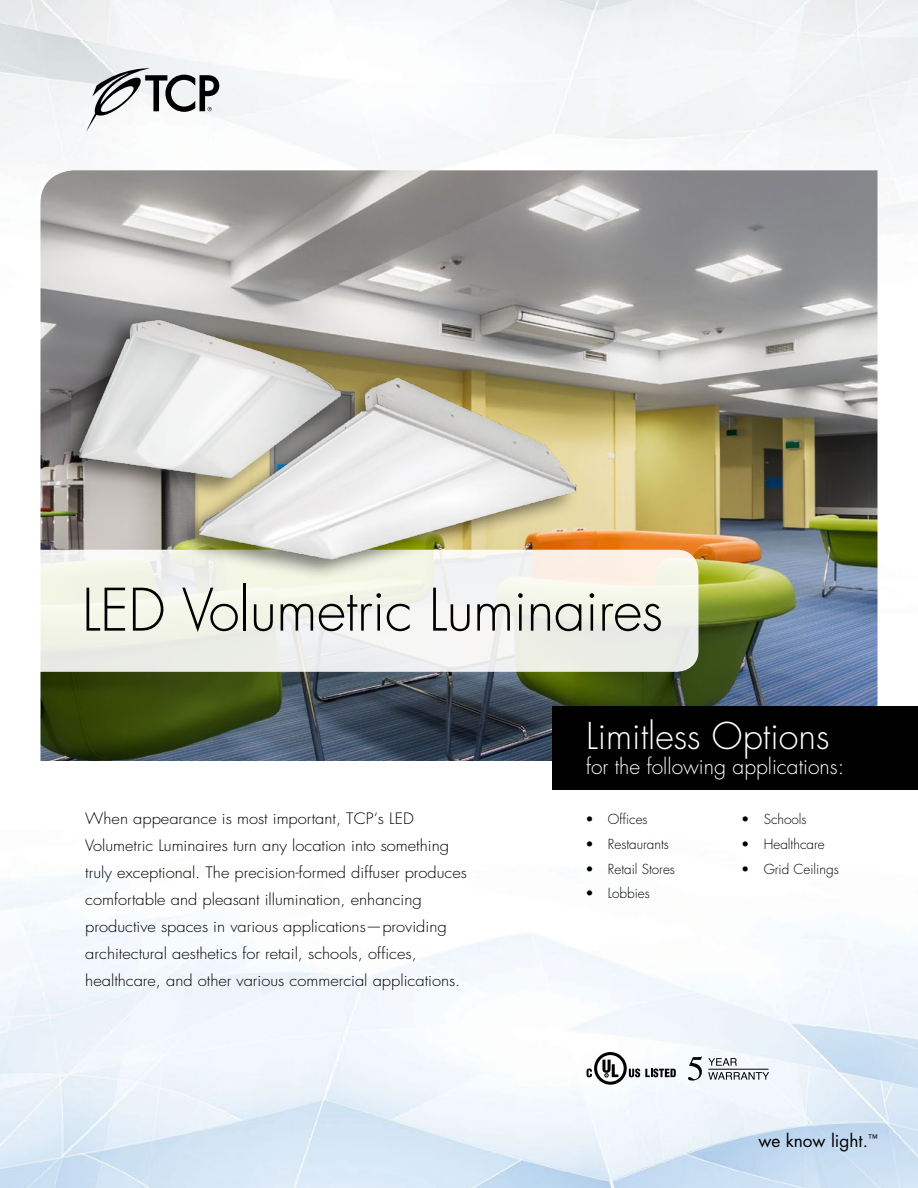
<style>
.page{position:relative;width:918px;height:1188px;background:#fff}
.page>*{position:absolute;margin:0;border:0;box-sizing:border-box;transform-origin:0 0}
.t1{font:300 57px "Futura Std";letter-spacing:-.01em;color:#000}
.t2{font:300 36px "Futura Std";color:#fff}
.t3{font:300 21px "Futura Std";color:#fff}
.t4{font:17.25px "Futura Std";color:#000}
.t5{font:300 15.3px/27px "Futura Std";color:#000;scale:1.08 1}
.t6{font:300 13.5px "Futura Std";color:#000}
</style>
<div class="page">
<img style="left:0;top:0;width:918px;height:1188px">
<img style="left:40px;top:170px;width:838px;height:591px">
<svg style="left:0;top:550px;width:699px;height:122px;fill:#f1f3e8"></svg>
<div style="left:553px;top:707px;width:365px;height:83px;background:#000"></div>
<svg style="left:587px;top:1052px;width:89px;height:33px"></svg>
<hr style="left:708px;top:1069px;width:61px;height:1px;background:#000">
<svg style="left:688px;top:1056px;width:14px;height:25px"></svg>
<svg style="left:708px;top:1058px;width:29px;height:8px"></svg>
<svg style="left:708px;top:1072px;width:61px;height:8px"></svg>
<svg style="left:86px;top:68px;width:133px;height:64px"></svg>
<div style="left:175px;top:373px;width:404px;height:208px;background:#000;opacity:.5"></div>
<img style="left:185px;top:370px;width:402px;height:204px">
<div style="left:54px;top:313px;width:290px;height:187px;background:#000;opacity:.5"></div>
<img style="left:70px;top:312px;width:276px;height:171px">
<h1 class="t1" style="left:82px;top:575px;width:583px">LED Volumetric Luminaires</h1>
<p class="t5" style="left:85px;top:805px;width:355px">When appearance is most important, TCP‘s LED Volumetric Luminaires turn any location into something truly exceptional. The precision-formed diffuser produces comfortable and pleasant illumination, enhancing productive spaces in various applications—providing architectural aesthetics for retail, schools, offices, healthcare, and other various commercial applications.</p>
<h2 class="t2" style="left:586px;top:714px;width:245px">Limitless Options</h2>
<h3 class="t3" style="left:586px;top:753px;width:260px">for the following applications:</h3>
<p class="t6" style="left:585px;top:811px;width:64px">• Offices</p>
<p class="t6" style="left:585px;top:836px;width:85px">• Restaurants</p>
<p class="t6" style="left:585px;top:861px;width:91px">• Retail Stores</p>
<p class="t6" style="left:585px;top:885px;width:66px">• Lobbies</p>
<p class="t6" style="left:741px;top:811px;width:67px">• Schools</p>
<p class="t6" style="left:741px;top:836px;width:85px">• Healthcare</p>
<p class="t6" style="left:741px;top:861px;width:99px">• Grid Ceilings</p>
<p class="t4" style="left:758px;top:1130px;width:121px">we know light.<sup>™</sup></p>
</div>
